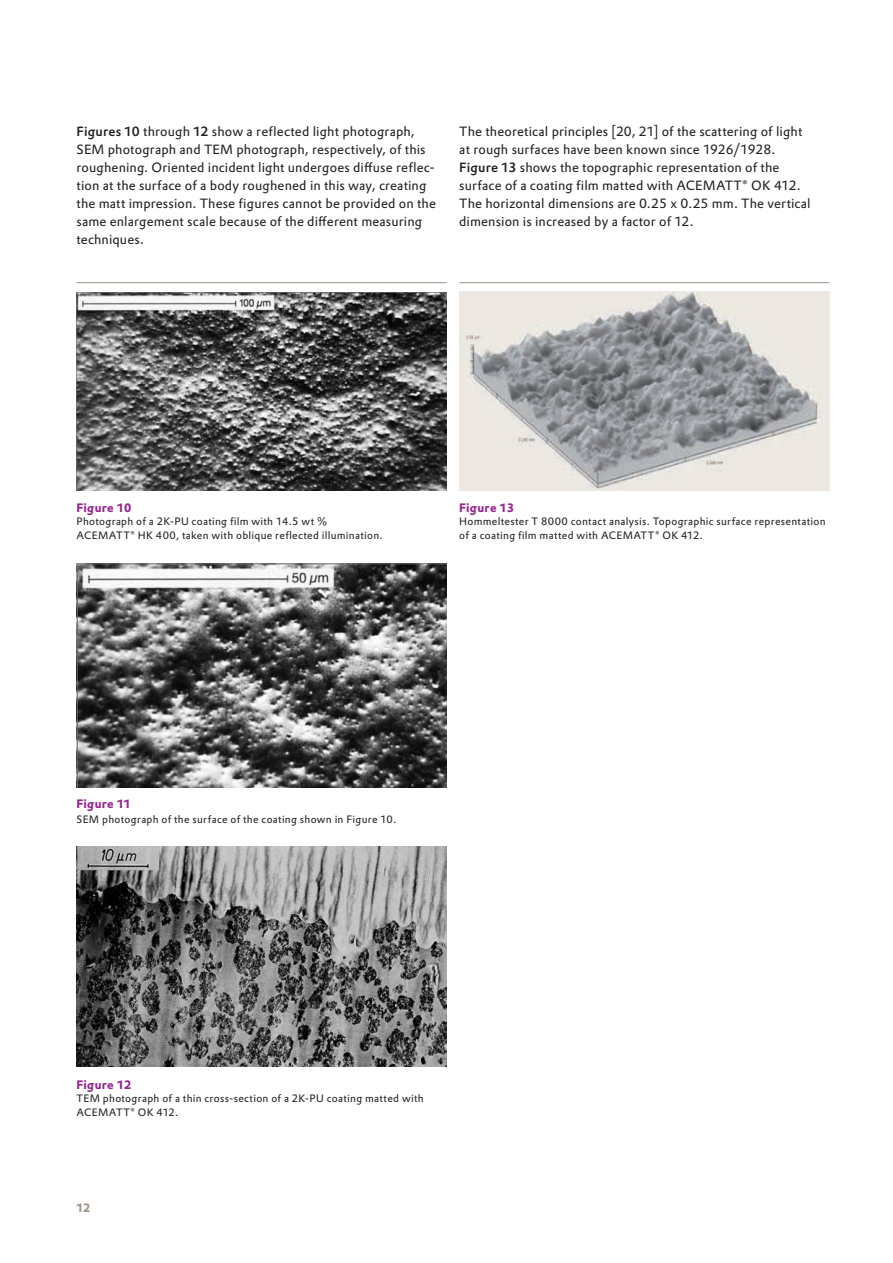
<style>
.page{position:relative;width:893px;height:1263px;background:#fff}
.page>*{position:absolute;margin:0;border:0;box-sizing:border-box;transform-origin:0 0}
.t1{font:13.2px/18px "Evonik Prokyon";letter-spacing:.01em;color:#231f20}
.t2{font:700 12px "Evonik Prokyon";letter-spacing:.025em;color:#95268f}
.t3{font:700 12px "Evonik Prokyon";color:#a09386}
.t4{font:10.5px/13.5px "Evonik Prokyon";letter-spacing:.03em;color:#231f20}
.s1{font-weight:500}
</style>
<div class="page">
<svg style="left:77px;top:292px;width:369px;height:199px;background:#636363"></svg>
<svg style="left:77px;top:563px;width:369px;height:224px;background:#6c6c6c"></svg>
<img style="left:77px;top:846px;width:369px;height:220px">
<img style="left:459px;top:292px;width:370px;height:198px">
<hr style="left:77px;top:282px;width:369px;height:1px;background:#a09386">
<hr style="left:459px;top:282px;width:370px;height:1px;background:#a09386">
<p class="t1" style="left:77px;top:121px;width:361px"><span class="s1">Figures 10</span> through <span class="s1">12</span> show a reflected light photograph, SEM photograph and TEM photograph, respectively, of this roughening. Oriented incident light undergoes diffuse reflec&shy;tion at the surface of a body roughened in this way, creating the matt impression. These figures cannot be provided on the same enlargement scale because of the different measuring techniques.</p>
<p class="t1" style="left:459px;top:121px;width:353px">The theoretical principles [20, 21] of the scattering of light at rough surfaces have been known since 1926/1928.<br><span class="s1">Figure 13</span> shows the topographic representation of the surface of a coating film matted with ACEMATT® OK 412.<br>The horizontal dimensions are 0.25 x 0.25 mm. The vertical dimension is increased by a factor of 12.</p>
<p class="t2" style="left:77px;top:498px;width:56px">Figure 10</p>
<p class="t4" style="left:77px;top:514px;width:308px">Photograph of a 2K-PU coating film with 14.5 wt %<br>ACEMATT® HK 400, taken with oblique reflected illumination.</p>
<p class="t2" style="left:459px;top:498px;width:56px">Figure 13</p>
<p class="t4" style="left:459px;top:514px;width:368px">Hommeltester T 8000 contact analysis. Topographic surface representation of a coating film matted with ACEMATT® OK 412.</p>
<p class="t2" style="left:77px;top:794px;width:56px">Figure 11</p>
<p class="t4" style="left:77px;top:812px;width:321px">SEM photograph of the surface of the coating shown in Figure 10.</p>
<p class="t2" style="left:77px;top:1074px;width:56px">Figure 12</p>
<p class="t4" style="left:77px;top:1091px;width:349px">TEM photograph of a thin cross-section of a 2K-PU coating matted with<br>ACEMATT® OK 412.</p>
<p class="t3" style="left:77px;top:1198px;width:16px">12</p>
</div>
